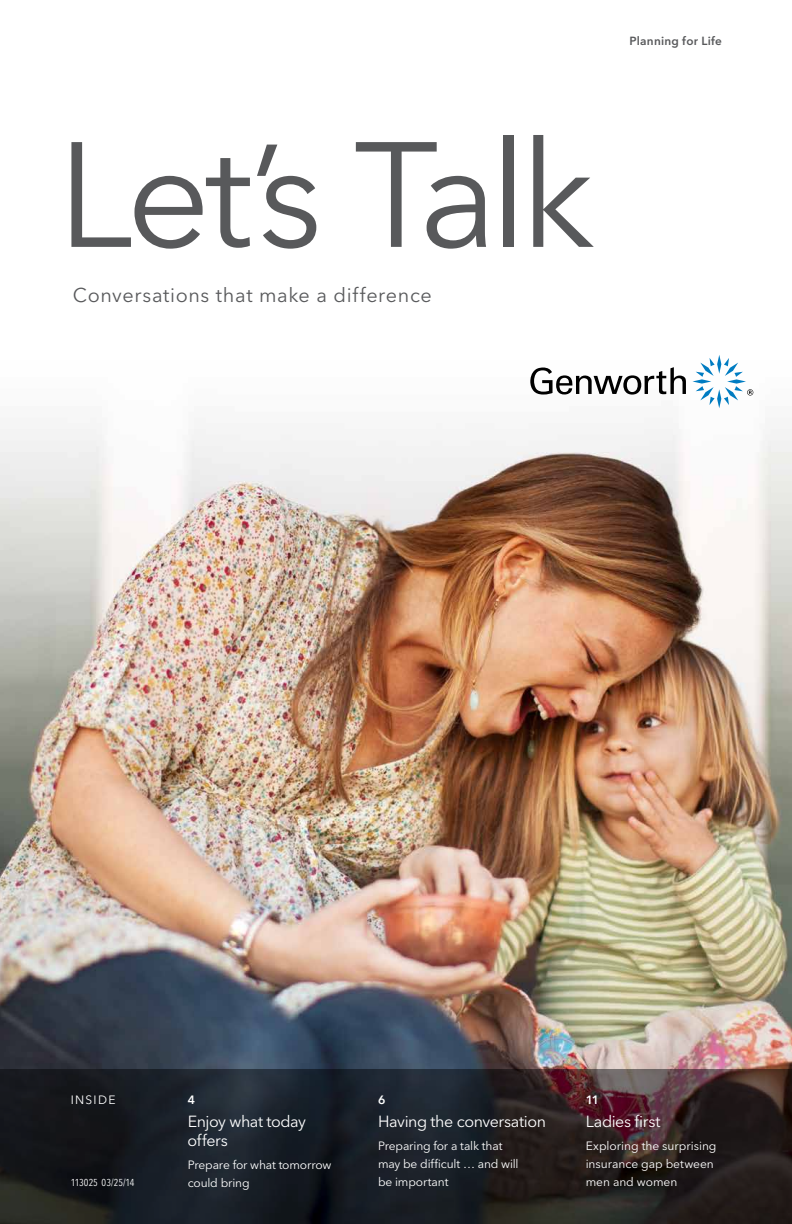
<style>
.page{position:relative;width:792px;height:1224px;background:#fff}
.page>*{position:absolute;margin:0;border:0;box-sizing:border-box;transform-origin:0 0}
.t1{font:148px "Avenir Next LT Pro";letter-spacing:-.05em;color:#58595b}
.t2{font:19.8px "Avenir Next LT Pro";letter-spacing:.03em;color:#58595b}
.t3{font:16px/19.2px "Avenir Next LT Pro";letter-spacing:-.025em;color:#fff}
.t4{font:12px/18px "Avenir Next LT Pro";letter-spacing:-.01em;color:#fff}
.t5{font:600 12px "Avenir Next LT Pro";color:#fff}
.t6{font:600 11.8px "Avenir Next LT Pro";letter-spacing:.02em;color:#58595b}
.t7{font:condensed 10px "Avenir Next LT Pro";letter-spacing:-.015em;color:#fff}
.s1{font-size:133.2px}
</style>
<div class="page">
<img style="left:0;top:391px;width:792px;height:679px">
<svg style="left:0;top:1070px;width:792px;height:154px;background:#212024"></svg>
<svg style="left:530px;top:367px;width:156px;height:28px"></svg>
<svg style="left:692px;top:355px;width:61px;height:53px"></svg>
<h1 class="t1" style="left:58px;top:107px;width:539px">Let<span class="s1">’</span>s Talk</h1>
<h2 class="t2" style="left:73px;top:283px;width:361px">Conversations that make a difference</h2>
<p class="t6" style="left:630px;top:34px;width:94px">Planning for Life</p>
<p class="t4" style="left:71px;top:1091px;width:46px">Insi de</p>
<p class="t5" style="left:188px;top:1092px;width:9px">4</p>
<h3 class="t3" style="left:188px;top:1112px;width:120px">Enjoy what today offers</h3>
<p class="t4" style="left:188px;top:1156px;width:145px">Prepare for what tomorrow could bring</p>
<p class="t5" style="left:378px;top:1092px;width:9px">6</p>
<h3 class="t3" style="left:378px;top:1112px;width:169px">Having the conversation</h3>
<p class="t4" style="left:378px;top:1137px;width:142px">Preparing for a talk that may be difficult … and will be important</p>
<p class="t5" style="left:586px;top:1092px;width:15px">11</p>
<h3 class="t3" style="left:586px;top:1112px;width:76px">Ladies first</h3>
<p class="t4" style="left:586px;top:1137px;width:132px">Exploring the surprising insurance gap between</p>
<p class="t7" style="left:71px;top:1176px;width:65px">113025 03/25/14</p>
<p class="t4" style="left:586px;top:1173px;width:93px">men and women</p>
</div>
